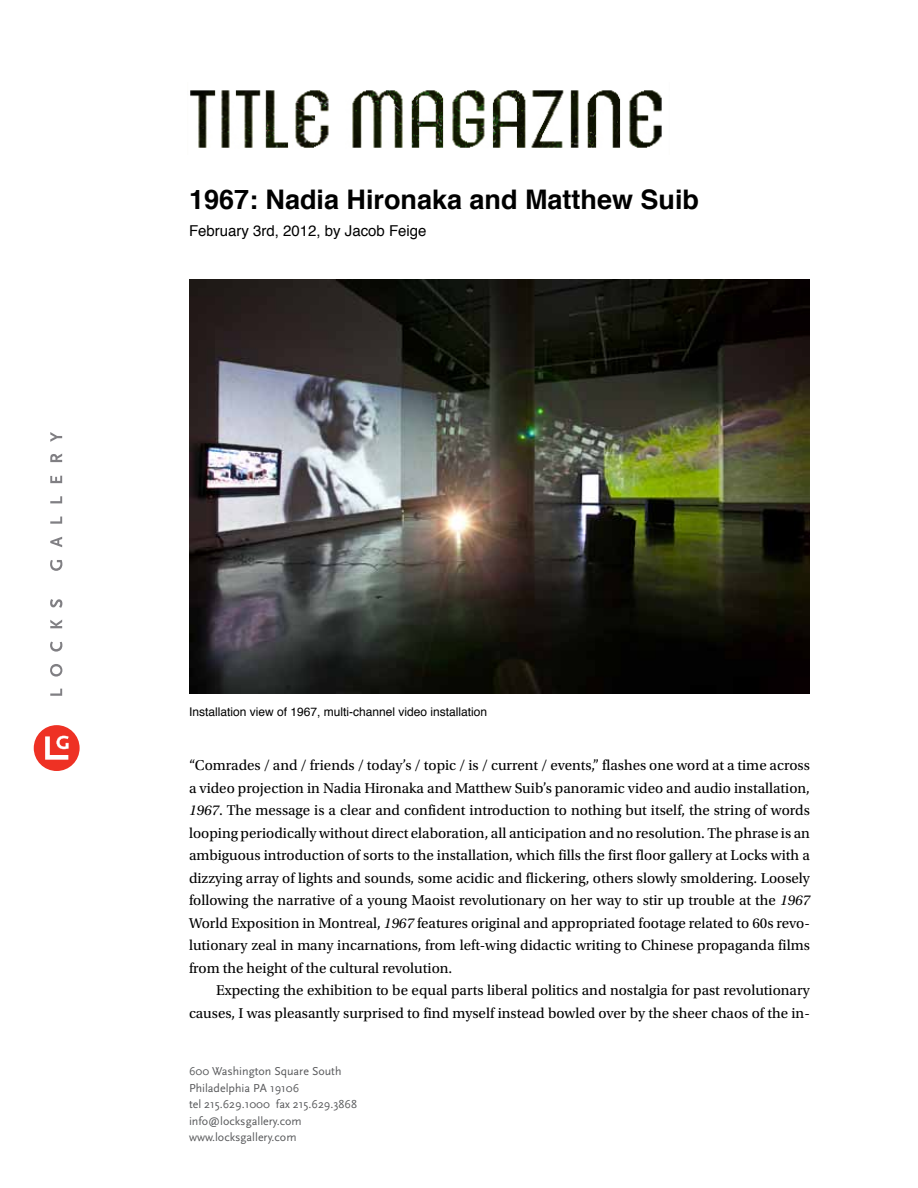
<style>
.page{position:relative;width:918px;height:1188px;background:#fff}
.page>*{position:absolute;margin:0;border:0;box-sizing:border-box;transform-origin:0 0}
.t1{font:700 27px "Helvetica";color:#000}
.t2{font:15px/22.5px "Utopia Std";color:#000;text-align:justify}
.t3{font:15px "Helvetica";color:#000}
.t4{font:12px/16.5px "Scala Sans";color:#58595b}
.t5{font:12px "Helvetica";color:#000}
.s1{font-style:italic}
</style>
<div class="page">
<div style="left:34px;top:725px;width:46px;height:46px;background:#ee3124;border-radius:50%"></div>
<svg style="left:45px;top:736px;width:24px;height:24px"></svg>
<svg style="left:50px;top:689px;width:12px;height:7px"></svg>
<svg style="left:50px;top:664px;width:12px;height:13px"></svg>
<svg style="left:50px;top:642px;width:12px;height:10px"></svg>
<svg style="left:50px;top:620px;width:12px;height:8px"></svg>
<svg style="left:50px;top:599px;width:12px;height:9px"></svg>
<svg style="left:50px;top:560px;width:12px;height:11px"></svg>
<svg style="left:50px;top:537px;width:12px;height:10px"></svg>
<svg style="left:50px;top:517px;width:12px;height:7px"></svg>
<svg style="left:50px;top:496px;width:12px;height:7px"></svg>
<svg style="left:50px;top:476px;width:12px;height:7px"></svg>
<svg style="left:50px;top:454px;width:12px;height:8px"></svg>
<svg style="left:50px;top:432px;width:12px;height:10px"></svg>
<img style="left:189px;top:279px;width:621px;height:414px">
<img style="left:190px;top:90px;width:472px;height:58px">
<h1 class="t1" style="left:189px;top:178px;width:512px">1967: Nadia Hironaka and Matthew Suib</h1>
<p class="t3" style="left:189px;top:219px;width:239px">February 3rd, 2012, by Jacob Feige</p>
<p class="t5" style="left:189px;top:702px;width:300px">Installation view of 1967, multi-channel video installation</p>
<p class="t2" style="left:189px;top:754px;width:623px">“Comrades / and / friends / today’s / topic / is / current / events,” flashes one word at a time across a video projection in Nadia Hironaka and Matthew Suib’s panoramic video and audio installation, <span class="s1">1967</span>. The message is a clear and confident introduction to nothing but itself, the string of words looping periodically without direct elaboration, all anticipation and no resolution. The phrase is an ambiguous introduction of sorts to the installation, which fills the first floor gallery at Locks with a dizzying array of lights and sounds, some acidic and flickering, others slowly smoldering. Loosely following the narrative of a young Maoist revolutionary on her way to stir up trouble at the <span class="s1">1967<br></span>World Exposition in Montreal, <span class="s1">1967</span> features original and appropriated footage related to 60s revo&shy;lutionary zeal in many incarnations, from left-wing didactic writing to Chinese propaganda films from the height of the cultural revolution.</p>
<p class="t2" style="left:189px;top:979px;width:622px;text-align:right">Expecting the exhibition to be equal parts liberal politics and nostalgia for past revolutionary causes, I was pleasantly surprised to find myself instead bowled over by the sheer chaos of the in-</p>
<p class="t4" style="left:189px;top:1064px;width:170px">600 Washington Square South<br>Philadelphia PA 19106<br>tel 215.629.1000 fax 215.629.3868 info@locksgallery.com www.locksgallery.com</p>
</div>
